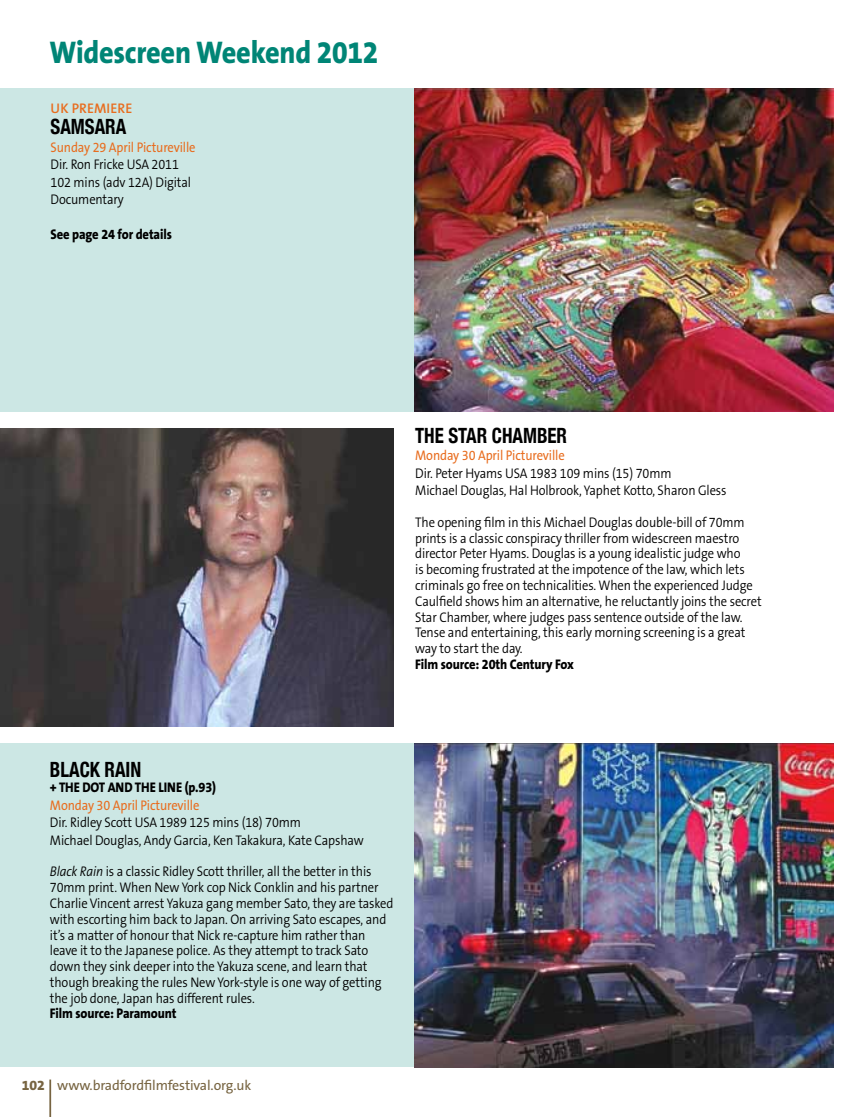
<style>
.page{position:relative;width:848px;height:1117px;background:#fff}
.page>*{position:absolute;margin:0;border:0;box-sizing:border-box;transform-origin:0 0}
.t1{font:800 31.5px "The Sans B8";letter-spacing:-.01em;color:#008576;scale:.9 1}
.t2{font:700 condensed 21px "Helvetica Neue";color:#000;scale:.9 1}
.t3{font:300 14px/15.8px "The Sans B4";letter-spacing:-.01em;color:#000;scale:.9 1}
.t4{font:14px "The Sans B5 Plain";letter-spacing:-.01em;color:#776441}
.t5{font:800 14px "The Sans B8";letter-spacing:-.01em;color:#000;scale:.9 1}
.t6{font:600 14px "The Sans B6";letter-spacing:.005em;color:#e86d1f}
.s1{font-family:"The Sans B5 Plain";font-weight:400;color:#e86d1f}
.s2{font-family:"The Sans B8";font-weight:800}
.s3{font-style:italic}
</style>
<div class="page">
<hr style="left:49px;top:1079px;width:2px;height:37px;background:#776441">
<div style="left:0;top:88px;width:833px;height:323px;background:#cce7e4"></div>
<div style="left:0;top:743px;width:833px;height:324px;background:#cce7e4"></div>
<img style="left:0;top:429px;width:394px;height:297px">
<img style="left:415px;top:743px;width:418px;height:324px">
<img style="left:415px;top:89px;width:418px;height:322px">
<p class="t1" style="left:50px;top:35px;width:367px">Widescreen Weekend 2012</p>
<p class="t6" style="left:51px;top:101px;width:83px">UK PREMIERE</p>
<p class="t2" style="left:51px;top:114px;width:86px">SAMSARA</p>
<p class="t3" style="left:51px;top:139px;width:163px;line-height:17.5px"><span class="s1">Sunday 29 April Pictureville<br></span>Dir. Ron Fricke USA 2011<br>102 mins (adv 12A) Digital<br>Documentary</p>
<p class="t5" style="left:51px;top:227px;width:136px">See page 24 for details</p>
<p class="t2" style="left:415px;top:422px;width:170px">THE STAR CHAMBER</p>
<p class="t3" style="left:415px;top:447px;width:347px;line-height:17.5px"><span class="s1">Monday 30 April Pictureville<br></span>Dir. Peter Hyams USA 1983 109 mins (15) 70mm<br>Michael Douglas, Hal Holbrook, Yaphet Kotto, Sharon Gless</p>
<p class="t3" style="left:415px;top:515px;width:386px">The opening film in this Michael Douglas double-bill of 70mm prints is a classic conspiracy thriller from widescreen maestro director Peter Hyams. Douglas is a young idealistic judge who<br>is becoming frustrated at the impotence of the law, which lets criminals go free on technicalities. When the experienced Judge Caulfield shows him an alternative, he reluctantly joins the secret Star Chamber, where judges pass sentence outside of the law.<br>Tense and entertaining, this early morning screening is a great way to start the day.<br><span class="s2">Film source: 20th Century Fox</span></p>
<p class="t2" style="left:50px;top:756px;width:103px">BLACK RAIN</p>
<p class="t5" style="left:50px;top:780px;width:75px">+ The Dot and</p>
<p class="t3" style="left:50px;top:779px;width:350px;line-height:17.5px;text-indent:85px"><span class="s2">the Line (p.93)<br></span><span class="s1">Monday 30 April Pictureville<br></span>Dir. Ridley Scott USA 1989 125 mins (18) 70mm<br>Michael Douglas, Andy Garcia, Ken Takakura, Kate Capshaw</p>
<p class="t3" style="left:50px;top:864px;width:383px"><span class="s3">Black Rain</span> is a classic Ridley Scott thriller, all the better in this 70mm print. When New York cop Nick Conklin and his partner Charlie Vincent arrest Yakuza gang member Sato, they are tasked with escorting him back to Japan. On arriving Sato escapes, and it’s a matter of honour that Nick re-capture him rather than leave it to the Japanese police. As they attempt to track Sato down they sink deeper into the Yakuza scene, and learn that though breaking the rules New York-style is one way of getting the job done, Japan has different rules.<br><span class="s2">Film source: Paramount</span></p>
<p class="t4" style="left:22px;top:1077px;width:231px"><span class="s2">102</span> www.bradfordfilmfestival.org.uk</p>
</div>
